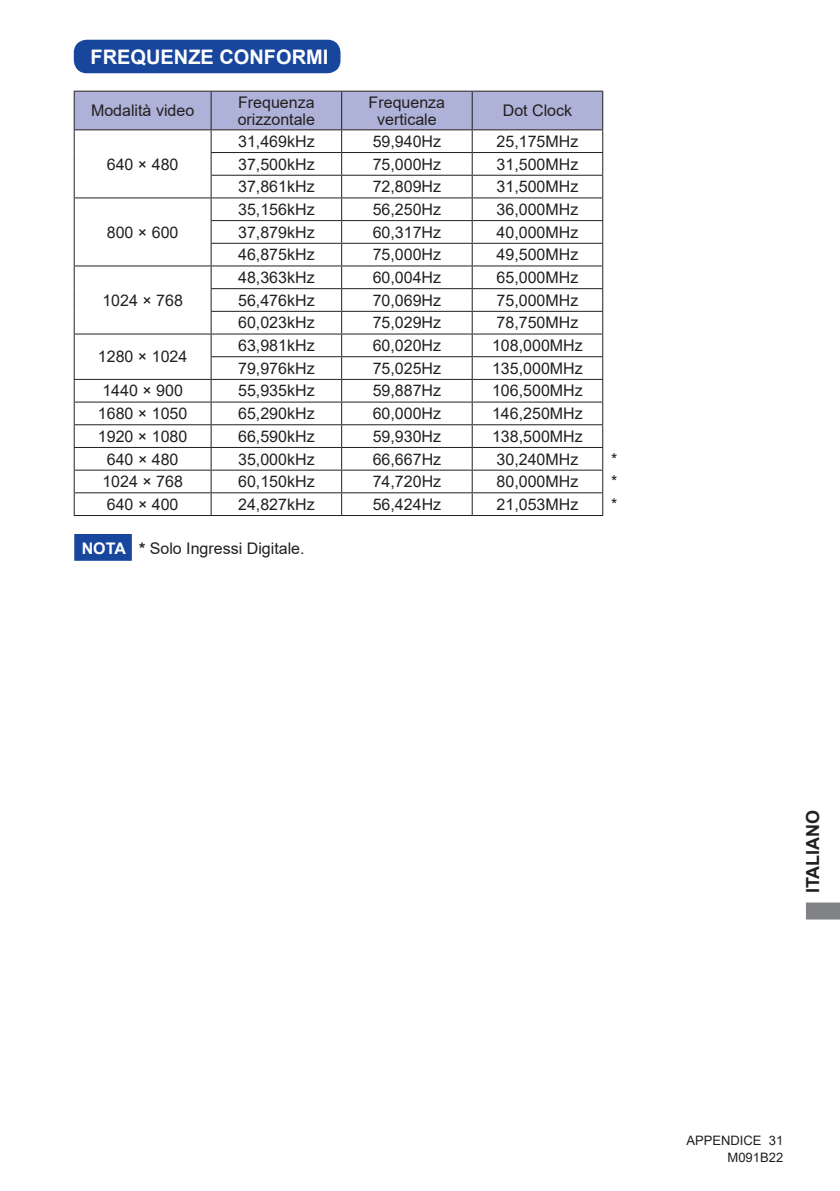
<style>
.page{position:relative;width:840px;height:1191px;background:#fff}
.page>*{position:absolute;margin:0;border:0;box-sizing:border-box;transform-origin:0 0}
.t1{font:700 20px "Arial";color:#fff}
.t2{font:700 18px "Arial";color:#231f20}
.t3{font:16px/17px "Arial";color:#231f20}
.t4{font:13px/17.2px "Arial";color:#231f20;text-align:right}
.s1{font-weight:700;color:#fff}
.s2{font-weight:700}
</style>
<div class="page">
<svg style="left:806px;top:902px;width:33px;height:17px"></svg>
<div style="left:75px;top:41px;width:264px;height:31px;background:#18469d;border-radius:12px"></div>
<div style="left:74px;top:40px;width:266px;height:33px;border:2px solid #18469d;border-radius:12px"></div>
<div style="left:74px;top:534px;width:57px;height:26px;background:#18469d"></div>
<svg style="left:74px;top:91px;width:529px;height:424px"></svg>
<hr style="left:74px;top:515px;width:137px;height:1px;background:#231f20">
<hr style="left:211px;top:515px;width:130px;height:1px;background:#231f20">
<hr style="left:341px;top:515px;width:131px;height:1px;background:#231f20">
<hr style="left:472px;top:515px;width:131px;height:1px;background:#231f20">
<p class="t1" style="left:90px;top:42px;width:239px">FREQUENZE CONFORMI</p>
<p class="t3" style="left:91px;top:102px;width:105px">Modalità video</p>
<p class="t3" style="left:237px;top:93px;width:79px">Frequenza orizzontale</p>
<p class="t3" style="left:368px;top:93px;width:78px;text-align:center">Frequenza verticale</p>
<p class="t3" style="left:502px;top:102px;width:71px">Dot Clock</p>
<p class="t3" style="left:107px;top:155px;width:73px">640 × 480</p>
<p class="t3" style="left:238px;top:133px;width:78px">31,469kHz</p>
<p class="t3" style="left:372px;top:133px;width:70px">59,940Hz</p>
<p class="t3" style="left:496px;top:133px;width:83px">25,175MHz</p>
<p class="t3" style="left:238px;top:155px;width:78px">37,500kHz</p>
<p class="t3" style="left:372px;top:155px;width:70px">75,000Hz</p>
<p class="t3" style="left:496px;top:155px;width:83px">31,500MHz</p>
<p class="t3" style="left:238px;top:178px;width:78px">37,861kHz</p>
<p class="t3" style="left:372px;top:178px;width:70px">72,809Hz</p>
<p class="t3" style="left:496px;top:178px;width:83px">31,500MHz</p>
<p class="t3" style="left:107px;top:223px;width:73px">800 × 600</p>
<p class="t3" style="left:102px;top:291px;width:82px">1024 × 768</p>
<p class="t3" style="left:98px;top:348px;width:91px">1280 × 1024</p>
<p class="t3" style="left:238px;top:201px;width:78px">35,156kHz</p>
<p class="t3" style="left:372px;top:201px;width:70px">56,250Hz</p>
<p class="t3" style="left:496px;top:201px;width:83px">36,000MHz</p>
<p class="t3" style="left:238px;top:223px;width:78px">37,879kHz</p>
<p class="t3" style="left:372px;top:223px;width:70px">60,317Hz</p>
<p class="t3" style="left:496px;top:223px;width:83px">40,000MHz</p>
<p class="t3" style="left:238px;top:246px;width:78px">46,875kHz</p>
<p class="t3" style="left:372px;top:246px;width:70px">75,000Hz</p>
<p class="t3" style="left:496px;top:246px;width:83px">49,500MHz</p>
<p class="t3" style="left:238px;top:269px;width:78px">48,363kHz</p>
<p class="t3" style="left:372px;top:269px;width:70px">60,004Hz</p>
<p class="t3" style="left:496px;top:269px;width:83px">65,000MHz</p>
<p class="t3" style="left:238px;top:291px;width:78px">56,476kHz</p>
<p class="t3" style="left:372px;top:291px;width:70px">70,069Hz</p>
<p class="t3" style="left:496px;top:291px;width:83px">75,000MHz</p>
<p class="t3" style="left:238px;top:314px;width:78px">60,023kHz</p>
<p class="t3" style="left:372px;top:314px;width:70px">75,029Hz</p>
<p class="t3" style="left:496px;top:314px;width:83px">78,750MHz</p>
<p class="t3" style="left:238px;top:337px;width:78px">63,981kHz</p>
<p class="t3" style="left:372px;top:337px;width:70px">60,020Hz</p>
<p class="t3" style="left:492px;top:337px;width:92px">108,000MHz</p>
<p class="t3" style="left:238px;top:359px;width:78px">79,976kHz</p>
<p class="t3" style="left:372px;top:359px;width:70px">75,025Hz</p>
<p class="t3" style="left:492px;top:359px;width:92px">135,000MHz</p>
<p class="t3" style="left:102px;top:382px;width:82px">1440 × 900</p>
<p class="t3" style="left:238px;top:382px;width:78px">55,935kHz</p>
<p class="t3" style="left:372px;top:382px;width:70px">59,887Hz</p>
<p class="t3" style="left:492px;top:382px;width:92px">106,500MHz</p>
<p class="t3" style="left:98px;top:405px;width:91px">1680 × 1050</p>
<p class="t3" style="left:238px;top:405px;width:78px">65,290kHz</p>
<p class="t3" style="left:372px;top:405px;width:70px">60,000Hz</p>
<p class="t3" style="left:492px;top:405px;width:92px">146,250MHz</p>
<p class="t3" style="left:98px;top:427px;width:91px">1920 × 1080</p>
<p class="t3" style="left:238px;top:427px;width:78px">66,590kHz</p>
<p class="t3" style="left:372px;top:427px;width:70px">59,930Hz</p>
<p class="t3" style="left:492px;top:427px;width:92px">138,500MHz</p>
<p class="t3" style="left:107px;top:450px;width:73px">640 × 480</p>
<p class="t3" style="left:238px;top:450px;width:78px">35,000kHz</p>
<p class="t3" style="left:372px;top:450px;width:70px">66,667Hz</p>
<p class="t3" style="left:496px;top:450px;width:83px">30,240MHz</p>
<p class="t3" style="left:611px;top:450px;width:8px">*</p>
<p class="t3" style="left:102px;top:473px;width:82px">1024 × 768</p>
<p class="t3" style="left:238px;top:473px;width:78px">60,150kHz</p>
<p class="t3" style="left:372px;top:473px;width:70px">74,720Hz</p>
<p class="t3" style="left:496px;top:473px;width:83px">80,000MHz</p>
<p class="t3" style="left:611px;top:473px;width:8px">*</p>
<p class="t3" style="left:107px;top:495px;width:73px">640 × 400</p>
<p class="t3" style="left:238px;top:495px;width:78px">24,827kHz</p>
<p class="t3" style="left:372px;top:495px;width:70px">56,424Hz</p>
<p class="t3" style="left:496px;top:495px;width:83px">21,053MHz</p>
<p class="t3" style="left:611px;top:495px;width:8px">*</p>
<p class="t3" style="left:82px;top:540px;width:224px"><span class="s1">NOTA</span> <span class="s2">*</span> Solo Ingressi Digitale.</p>
<p class="t2" style="left:799px;top:893px;width:85px;rotate:-90deg">ITALIANO</p>
<p class="t4" style="left:686px;top:1131px;width:98px">APPENDICE 31<br>M091B22</p>
</div>
